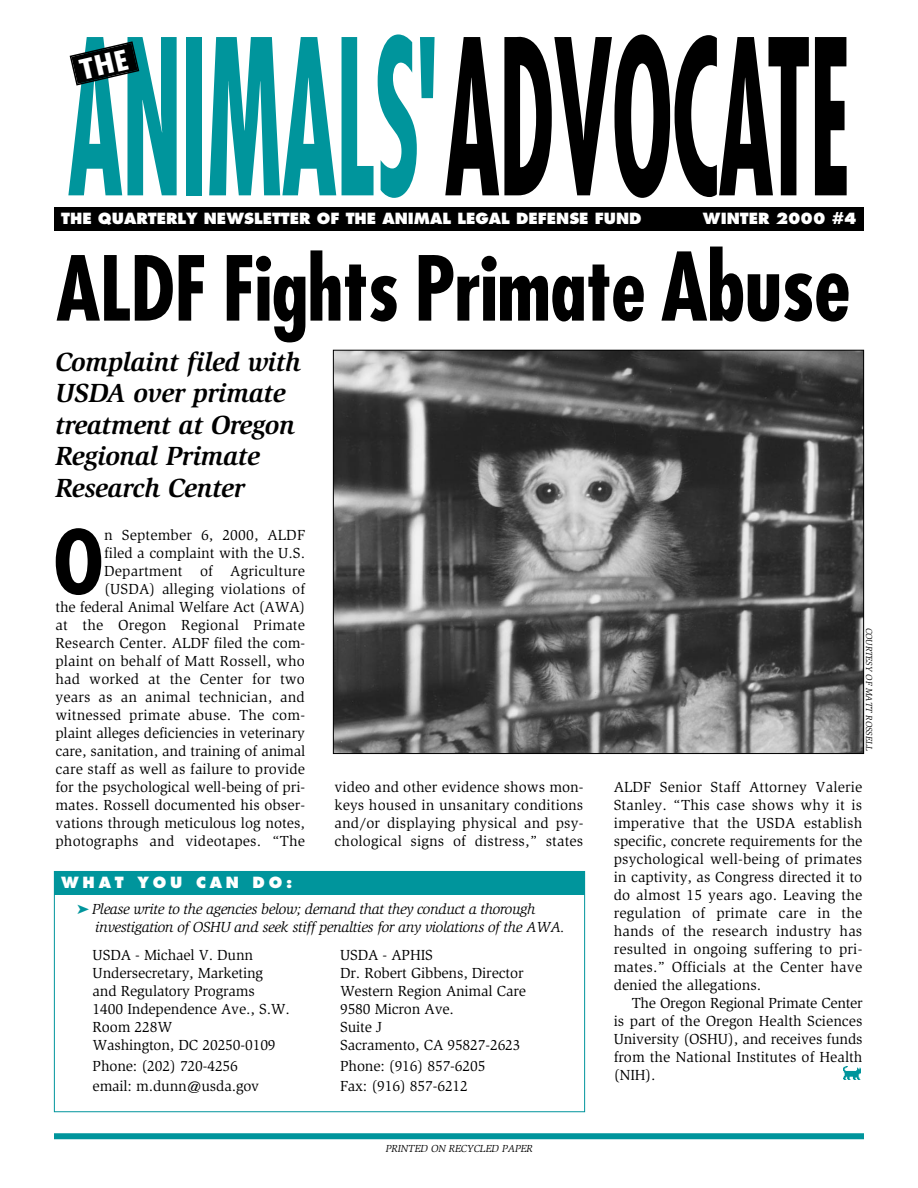
<style>
.page{position:relative;width:918px;height:1188px;background:#fff}
.page>*{position:absolute;margin:0;border:0;box-sizing:border-box;transform-origin:0 0}
.t1{font:700 condensed 210px "Futura";letter-spacing:-.01em;color:#00959c;scale:.5 1}
.t2{font:700 condensed 87px "Futura";letter-spacing:-.01em;color:#000}
.t3{font:700 condensed 85.95px "Futura";color:#000}
.t4{font:italic 700 27px/31.5px "Slimbach";letter-spacing:-.01em;color:#000}
.t5{font:15px/18px "Slimbach";color:#000}
.t6{font:italic 15px/18px "Slimbach";letter-spacing:-.025em;color:#000}
.t7{font:800 15px "Futura";color:#fff}
.t8{font:800 15px "Futura";letter-spacing:.25em;color:#fff}
.t9{font:italic 10.5px "Slimbach";color:#000}
.t10{font:italic 9px "Slimbach";color:#000}
.s1{color:#000}
.s2{font-size:91.8px}
.s3{color:#00959c}
</style>
<div class="page">
<div style="left:54px;top:1133px;width:810px;height:6px;background:#00959c"></div>
<div style="left:54px;top:207px;width:810px;height:24px;background:#000"></div>
<img style="left:843px;top:1067px;width:18px;height:13px">
<img style="left:335px;top:352px;width:527px;height:400px">
<div style="left:54px;top:871px;width:531px;height:24px;background:#00959c"></div>
<svg style="left:69px;top:41px;width:71px;height:45px"></svg>
<h1 class="t1" style="left:68px;top:26px;width:1568px">ANIMALS'<span class="s1">ADVOCATE</span></h1>
<p class="t7" style="left:61px;top:212px;width:582px">THE QUARTERLY NEWSLETTER OF THE ANIMAL LEGAL DEFENSE FUND</p>
<p class="t7" style="left:703px;top:212px;width:155px">WINTER 2000 #4</p>
<h2 class="t2" style="left:56px;top:250px;width:796px">ALDF Fights Primate <span class="s2">Abuse</span></h2>
<h3 class="t4" style="left:55px;top:348px;width:247px">Complaint filed with<br>USDA over primate treatment at Oregon<br>Regional Primate<br>Research Center</h3>
<h3 class="t3" style="left:54px;top:525px;width:51px">O</h3>
<p class="t5" style="left:55px;top:527px;width:251px;text-align:right">n September 6, 2000, ALDF<br>filed a complaint with the U.S.<br>Department of Agriculture (USDA) alleging violations of<br>the federal Animal Welfare Act (AWA) at the Oregon Regional Primate Research Center. ALDF filed the com&shy;plaint on behalf of Matt Rossell, who had worked at the Center for two years as an animal technician, and witnessed primate abuse. The com&shy;plaint alleges deficiencies in veterinary care, sanitation, and training of animal care staff as well as failure to provide for the psychological well-being of pri&shy;mates. Rossell documented his obser&shy;vations through meticulous log notes, photographs and videotapes. “The</p>
<p class="t8" style="left:61px;top:876px;width:233px">WHAT YOU CAN DO:</p>
<p class="t5" style="left:334px;top:779px;width:251px;text-align:justify">video and other evidence shows mon&shy;keys housed in unsanitary conditions and/or displaying physical and psy&shy;chological signs of distress,” states</p>
<p class="t6" style="left:95px;top:901px;width:471px;text-indent:-18px"><span class="s3">➤</span> Please write to the agencies below; demand that they conduct a thorough investigation of OSHU and seek stiff penalties for any violations of the AWA.</p>
<p class="t5" style="left:93px;top:947px;width:199px">USDA - Michael V. Dunn<br>Undersecretary, Marketing and Regulatory Programs<br>1400 Independence Ave., S.W.<br>Room 228W<br>Washington, DC 20250-0109</p>
<p class="t5" style="left:93px;top:1057px;width:168px;line-height:20.4px">Phone: (202) 720-4256 email: m.dunn@usda.gov</p>
<p class="t5" style="left:340px;top:947px;width:188px">USDA - APHIS<br>Dr. Robert Gibbens, Director<br>Western Region Animal Care<br>9580 Micron Ave.<br>Suite J<br>Sacramento, CA 95827-2623</p>
<p class="t5" style="left:340px;top:1057px;width:147px;line-height:20.4px">Phone: (916) 857-6205<br>Fax: (916) 857-6212</p>
<p class="t9" style="left:386px;top:1145px;width:148px">PRINTED ON RECYCLED PAPER</p>
<p class="t10" style="left:873px;top:628px;width:125px;rotate:90deg">COURTESY OF MATT ROSSELL</p>
<p class="t5" style="left:614px;top:779px;width:250px;text-align:justify">ALDF Senior Staff Attorney Valerie Stanley. “This case shows why it is imperative that the USDA establish specific, concrete requirements for the psychological well-being of primates in captivity, as Congress directed it to do almost 15 years ago. Leaving the regulation of primate care in the hands of the research industry has resulted in ongoing suffering to pri&shy;mates.” Officials at the Center have denied the allegations.</p>
<p class="t5" style="left:614px;top:995px;width:251px;text-align:justify;text-indent:18px">The Oregon Regional Primate Center is part of the Oregon Health Sciences University (OSHU), and receives funds from the National Institutes of Health (NIH).</p>
</div>
